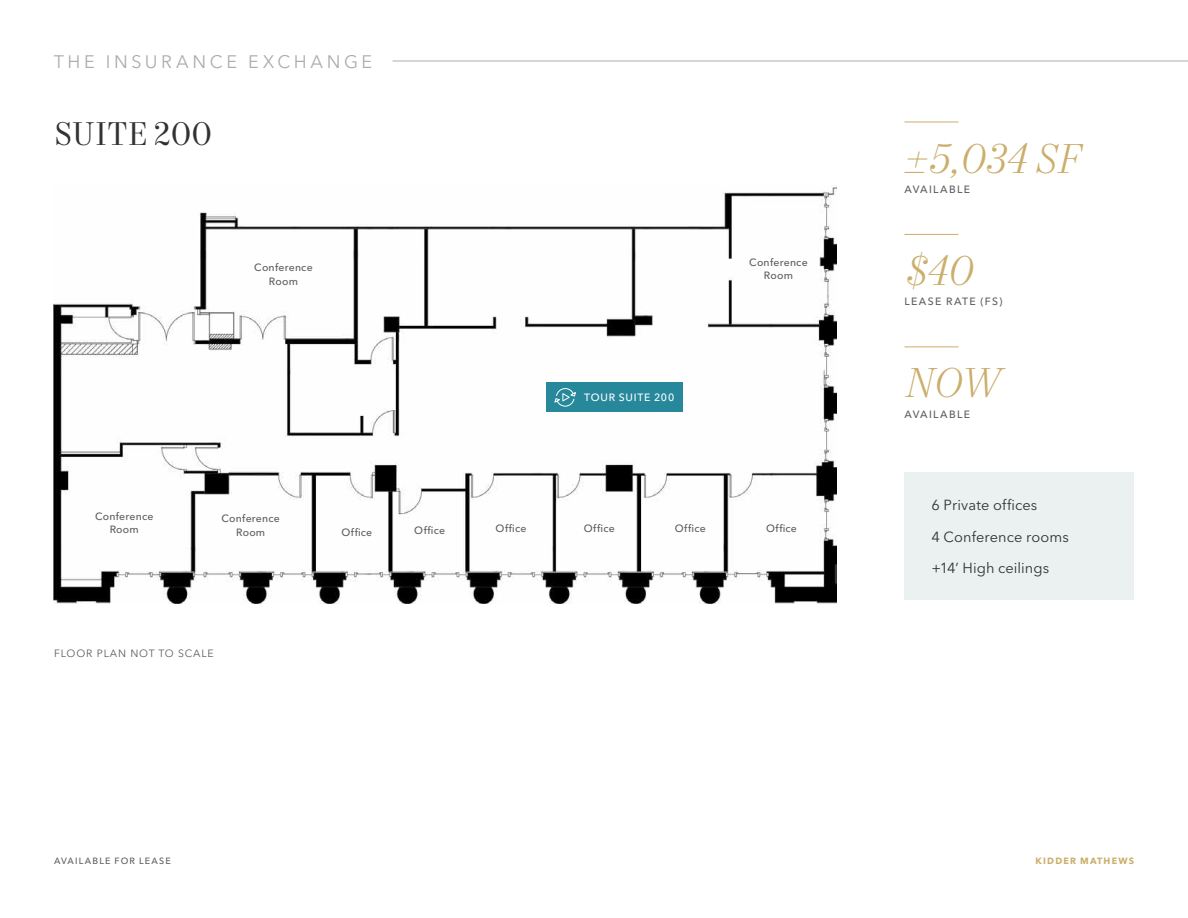
<style>
.page{position:relative;width:1188px;height:918px;background:#fff}
.page>*{position:absolute;margin:0;border:0;box-sizing:border-box;transform-origin:0 0}
.Stat_Italic_-_Gold_2023{font:italic 300 42px "Mort Modern 07";letter-spacing:-.015em;color:#cbae6b}
.Headline_-_Level_2_-_Charcoal_2023{font:33px "Mort Modern 08";color:#313234}
.t1{font:18px "Avenir Next LT Pro";letter-spacing:.2em;color:#afabac}
.Body_Copy_-_Charcoal_2023{font:14.55px "Avenir Next LT Pro";letter-spacing:.005em;color:#313234}
.Map_Highlight_-_Subtext_-_Ash_2023{font:500 10.5px/13.5px "Avenir Next LT Pro";letter-spacing:.02em;color:#5e5d5d;text-align:center}
.Stat_Label_-_Ash_2023{font:500 10.5px "Avenir Next LT Pro";letter-spacing:.125em;color:#5e5d5d}
.Notes{font:10.5px "Avenir Next LT Pro";letter-spacing:.08em;color:#5e5d5d}
.Other_Callout_Text_-_White_2023{font:500 10.5px "Avenir Next LT Pro";letter-spacing:.075em;color:#fff}
.t2{font:500 9px "Avenir Next LT Pro";letter-spacing:.13em;color:#5e5d5d}
.t3{font:700 9px "Avenir Next LT Pro";letter-spacing:.13em;color:#cbae6b}
</style>
<div class="page">
<img style="left:54px;top:187px;width:783px;height:417px">
<div style="left:546px;top:383px;width:137px;height:29px;background:#26889a"></div>
<svg style="left:554px;top:388px;width:22px;height:19px"></svg>
<hr style="left:904px;top:122px;width:54px;height:1px;background:#cbae6b">
<div style="left:904px;top:472px;width:230px;height:128px;background:#ebf0f1"></div>
<hr style="left:904px;top:346px;width:54px;height:1px;background:#cbae6b">
<hr style="left:904px;top:234px;width:54px;height:1px;background:#cbae6b">
<hr style="left:393px;top:61px;width:795px;height:1px;background:#afabac">
<h3 class="t1" style="left:54px;top:51px;width:320px">THE INSURANCE EXCHANGE</h3>
<p class="Headline_-_Level_2_-_Charcoal_2023" style="left:54px;top:114px;width:160px">SUITE 200</p>
<p class="Map_Highlight_-_Subtext_-_Ash_2023" style="left:254px;top:261px;width:60px">Conference<br>Room</p>
<p class="Other_Callout_Text_-_White_2023" style="left:584px;top:391px;width:92px">TOUR SUITE 200</p>
<p class="Map_Highlight_-_Subtext_-_Ash_2023" style="left:749px;top:255px;width:60px">Conference<br>Room</p>
<p class="Map_Highlight_-_Subtext_-_Ash_2023" style="left:95px;top:509px;width:60px">Conference<br>Room</p>
<p class="Map_Highlight_-_Subtext_-_Ash_2023" style="left:222px;top:512px;width:60px">Conference<br>Room</p>
<p class="Map_Highlight_-_Subtext_-_Ash_2023" style="left:341px;top:526px;width:32px">Office</p>
<p class="Map_Highlight_-_Subtext_-_Ash_2023" style="left:414px;top:524px;width:32px">Office</p>
<p class="Map_Highlight_-_Subtext_-_Ash_2023" style="left:496px;top:522px;width:32px">Office</p>
<p class="Map_Highlight_-_Subtext_-_Ash_2023" style="left:584px;top:522px;width:32px">Office</p>
<p class="Map_Highlight_-_Subtext_-_Ash_2023" style="left:675px;top:522px;width:32px">Office</p>
<p class="Map_Highlight_-_Subtext_-_Ash_2023" style="left:766px;top:522px;width:32px">Office</p>
<p class="Notes" style="left:54px;top:648px;width:161px">FLOOR PLAN NOT TO SCALE</p>
<p class="Stat_Italic_-_Gold_2023" style="left:904px;top:133px;width:177px">±5,034 SF</p>
<p class="Stat_Label_-_Ash_2023" style="left:904px;top:183px;width:67px">AVAILABLE</p>
<p class="Stat_Italic_-_Gold_2023" style="left:904px;top:245px;width:70px">$40</p>
<p class="Stat_Label_-_Ash_2023" style="left:904px;top:295px;width:99px">LEASE RATE (FS)</p>
<p class="Stat_Italic_-_Gold_2023" style="left:904px;top:358px;width:97px">NOW</p>
<p class="Stat_Label_-_Ash_2023" style="left:904px;top:408px;width:67px">AVAILABLE</p>
<p class="Body_Copy_-_Charcoal_2023" style="left:932px;top:497px;width:107px">6 Private offices</p>
<p class="Body_Copy_-_Charcoal_2023" style="left:932px;top:528px;width:139px">4 Conference rooms</p>
<p class="Body_Copy_-_Charcoal_2023" style="left:932px;top:560px;width:119px">+14’ High ceilings</p>
<p class="t2" style="left:54px;top:855px;width:118px">AVAILABLE FOR LEASE</p>
<p class="t3" style="left:1036px;top:855px;width:100px">KIDDER MATHEWS</p>
</div>
